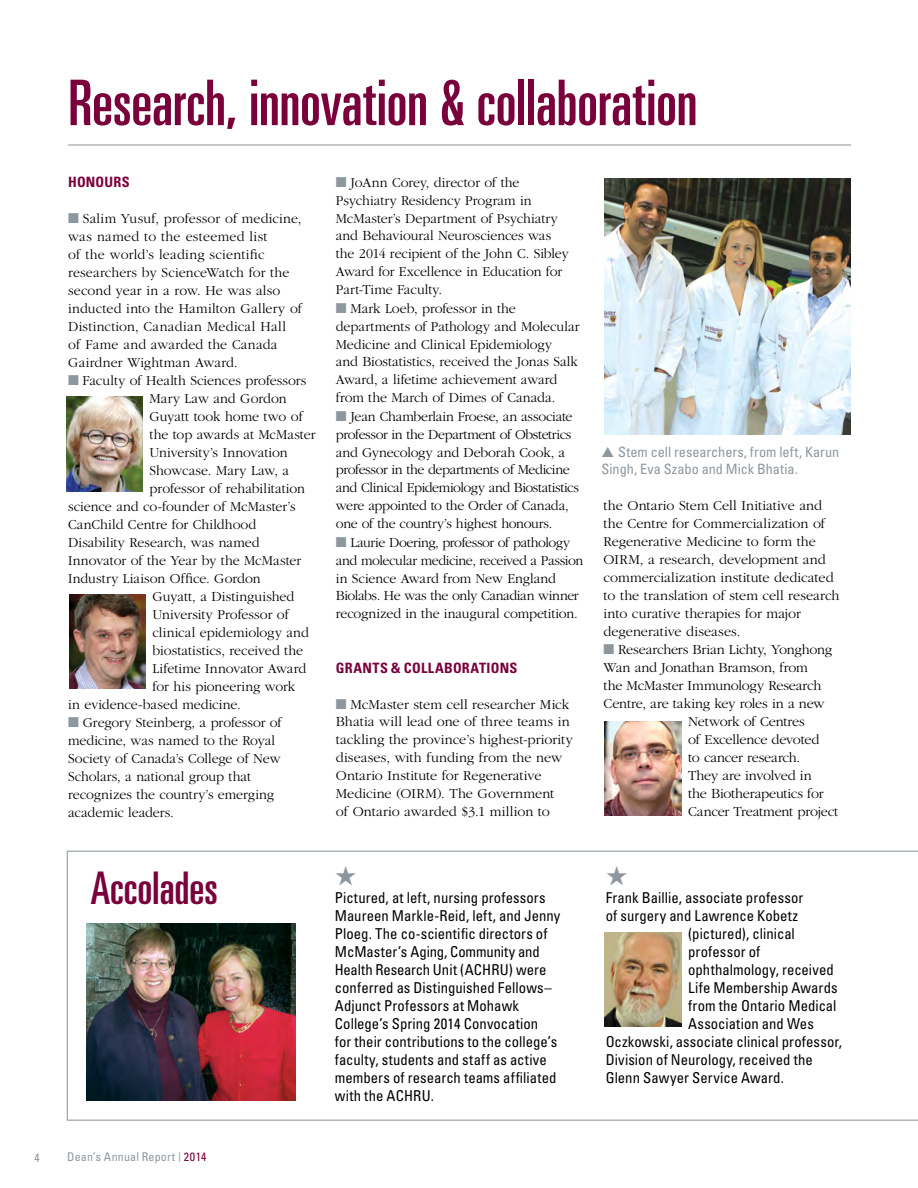
<style>
.page{position:relative;width:918px;height:1188px;background:#fff}
.page>*{position:absolute;margin:0;border:0;box-sizing:border-box;transform-origin:0 0}
.t1{font:ultra-condensed 63px "Univers";letter-spacing:-.005em;color:#7a003c}
.t2{font:ultra-condensed 45px "Univers";color:#7a003c}
.t3{font:condensed 15px/18px "Univers";letter-spacing:.005em;color:#000}
.t4{font:300 14.25px/18px "Garamond";letter-spacing:-.005em;color:#000}
.t5{font:300 14.25px/18px "Garamond";letter-spacing:.015em;color:#000}
.t6{font:condensed 14.25px/17.1px "Univers";color:#8e979d}
.t7{font:700 condensed 14.25px "Univers";letter-spacing:.015em;color:#7a003c}
.t8{font:condensed 12px "Univers";letter-spacing:.015em;color:#8e979d}
.s1{color:#8e979d}
.s2{font-size:13.5px}
.s3{color:#7a003c}
</style>
<div class="page">
<hr style="left:68px;top:144px;width:783px;height:2px;background:#8e979d">
<svg style="left:67px;top:851px;width:851px;height:270px"></svg>
<img style="left:605px;top:178px;width:245px;height:257px">
<img style="left:69px;top:594px;width:77px;height:95px">
<img style="left:605px;top:721px;width:76px;height:95px">
<img style="left:605px;top:932px;width:76px;height:95px">
<img style="left:66px;top:396px;width:77px;height:95px">
<img style="left:87px;top:923px;width:209px;height:177px">
<svg style="left:607px;top:866px;width:20px;height:19px"></svg>
<svg style="left:336px;top:866px;width:20px;height:19px"></svg>
<h1 class="t1" style="left:68px;top:67px;width:631px">Research, innovation &amp; collaboration</h1>
<p class="t7" style="left:68px;top:173px;width:63px">HONOURS</p>
<p class="t5" style="left:68px;top:209px;width:236px"><span class="s1">■</span> Salim Yusuf, professor of medicine, was named to the esteemed list<br>of the world’s leading scientific researchers by ScienceWatch for the second year in a row. He was also inducted into the Hamilton Gallery of Distinction, Canadian Medical Hall<br>of Fame and awarded the Canada Gairdner Wightman Award.</p>
<p class="t4" style="left:68px;top:371px;width:240px"><span class="s1">■</span> Faculty of Health Sciences professors</p>
<p class="t4" style="left:150px;top:389px;width:139px">Mary Law and Gordon</p>
<p class="t4" style="left:150px;top:407px;width:155px">Guyatt took home two of</p>
<p class="t4" style="left:150px;top:425px;width:168px">the top awards at McMaster</p>
<p class="t4" style="left:150px;top:443px;width:140px">University’s Innovation</p>
<p class="t4" style="left:150px;top:461px;width:141px">Showcase. Mary Law, a</p>
<p class="t4" style="left:150px;top:479px;width:157px">professor of rehabilitation</p>
<p class="t4" style="left:68px;top:497px;width:229px">science and co-founder of McMaster’s</p>
<p class="t4" style="left:68px;top:515px;width:190px">CanChild Centre for Childhood</p>
<p class="t4" style="left:68px;top:533px;width:193px">Disability Research, was named</p>
<p class="t4" style="left:68px;top:551px;width:235px">Innovator of the Year by the McMaster</p>
<p class="t4" style="left:68px;top:569px;width:194px">Industry Liaison Office. Gordon</p>
<p class="t4" style="left:153px;top:587px;width:143px">Guyatt, a Distinguished</p>
<p class="t4" style="left:153px;top:605px;width:138px">University Professor of</p>
<p class="t4" style="left:153px;top:623px;width:158px">clinical epidemiology and</p>
<p class="t4" style="left:153px;top:641px;width:152px">biostatistics, received the</p>
<p class="t4" style="left:153px;top:659px;width:155px">Lifetime Innovator Award</p>
<p class="t4" style="left:153px;top:677px;width:144px">for his pioneering work</p>
<p class="t4" style="left:68px;top:695px;width:174px">in evidence-based medicine.</p>
<p class="t4" style="left:68px;top:713px;width:215px"><span class="s1">■</span> Gregory Steinberg, a professor of medicine, was named to the Royal<br>Society of Canada’s College of New<br>Scholars, a national group that recognizes the country’s emerging academic leaders.</p>
<p class="t4" style="left:336px;top:173px;width:234px"><span class="s1">■</span> JoAnn Corey, director of the Psychiatry Residency Program in McMaster’s Department of Psychiatry and Behavioural Neurosciences was the 2014 recipient of the John C. Sibley Award for Excellence in Education for Part-Time Faculty.</p>
<p class="t4" style="left:336px;top:299px;width:245px"><span class="s1">■</span> Mark Loeb, professor in the departments of Pathology and Molecular Medicine and Clinical Epidemiology<br>and Biostatistics, received the Jonas Salk Award, a lifetime achievement award from the March of Dimes of Canada.</p>
<p class="t4" style="left:336px;top:407px;width:245px"><span class="s1">■</span> Jean Chamberlain Froese, an associate professor in the Department of Obstetrics and Gynecology and Deborah Cook, a professor in the departments of Medicine and Clinical Epidemiology and Biostatistics were appointed to the Order of Canada, one of the country’s highest honours.</p>
<p class="t4" style="left:336px;top:533px;width:249px"><span class="s1">■</span> Laurie Doering, professor of pathology and molecular medicine, received a Passion in Science Award from New England Biolabs. He was the only Canadian winner recognized in the inaugural competition.</p>
<p class="t7" style="left:336px;top:659px;width:183px">GRANTS &amp; COLLABORATIONS</p>
<p class="t4" style="left:336px;top:695px;width:238px"><span class="s1">■</span> McMaster stem cell researcher Mick Bhatia will lead one of three teams in tackling the province’s highest-priority diseases, with funding from the new Ontario Institute for Regenerative Medicine (OIRM). The Government<br>of Ontario awarded $3.1 million to</p>
<p class="t6" style="left:601px;top:443px;width:239px">▲ Stem cell researchers, from left, Karun<br>Singh, Eva Szabo and Mick Bhatia.</p>
<p class="t4" style="left:604px;top:497px;width:237px">the Ontario Stem Cell Initiative and the Centre for Commercialization of Regenerative Medicine to form the OIRM, a research, development and commercialization institute dedicated to the translation of stem cell research into curative therapies for major degenerative diseases.</p>
<p class="t4" style="left:604px;top:641px;width:230px"><span class="s1">■</span> Researchers Brian Lichty, Yonghong</p>
<p class="t4" style="left:604px;top:659px;width:206px">Wan and Jonathan Bramson, from</p>
<p class="t4" style="left:604px;top:677px;width:219px">the McMaster Immunology Research</p>
<p class="t4" style="left:604px;top:695px;width:223px">Centre, are taking key roles in a new</p>
<p class="t4" style="left:688px;top:713px;width:118px">Network of Centres</p>
<p class="t4" style="left:688px;top:731px;width:133px">of Excellence devoted</p>
<p class="t4" style="left:688px;top:749px;width:114px">to cancer research.</p>
<p class="t4" style="left:688px;top:767px;width:125px">They are involved in</p>
<p class="t4" style="left:688px;top:785px;width:137px">the Biotherapeutics for</p>
<p class="t4" style="left:688px;top:803px;width:152px">Cancer Treatment project</p>
<h2 class="t2" style="left:90px;top:863px;width:129px">Accolades</h2>
<p class="t8" style="left:35px;top:1150px;width:7px">4</p>
<p class="t8" style="left:67px;top:1150px;width:141px">Dean’s Annual Report <span class="s2">|</span> <span class="s3">2014</span></p>
<p class="t3" style="left:335px;top:888px;width:227px">Pictured, at left, nursing professors Maureen Markle-Reid, left, and Jenny Ploeg. The co-scientific directors of McMaster’s Aging, Community and Health Research Unit (ACHRU) were conferred as Distinguished Fellows– Adjunct Professors at Mohawk College’s Spring 2014 Convocation<br>for their contributions to the college’s faculty, students and staff as active members of research teams affiliated with the ACHRU.</p>
<p class="t3" style="left:606px;top:888px;width:199px">Frank Baillie, associate professor</p>
<p class="t3" style="left:606px;top:906px;width:194px">of surgery and Lawrence Kobetz</p>
<p class="t3" style="left:688px;top:924px;width:108px">(pictured), clinical</p>
<p class="t3" style="left:688px;top:942px;width:74px">professor of</p>
<p class="t3" style="left:688px;top:960px;width:147px">ophthalmology, received</p>
<p class="t3" style="left:688px;top:978px;width:151px">Life Membership Awards</p>
<p class="t3" style="left:688px;top:996px;width:150px">from the Ontario Medical</p>
<p class="t3" style="left:688px;top:1014px;width:127px">Association and Wes</p>
<p class="t3" style="left:606px;top:1032px;width:238px">Oczkowski, associate clinical professor,</p>
<p class="t3" style="left:606px;top:1050px;width:209px">Division of Neurology, received the</p>
<p class="t3" style="left:606px;top:1068px;width:180px">Glenn Sawyer Service Award.</p>
</div>
